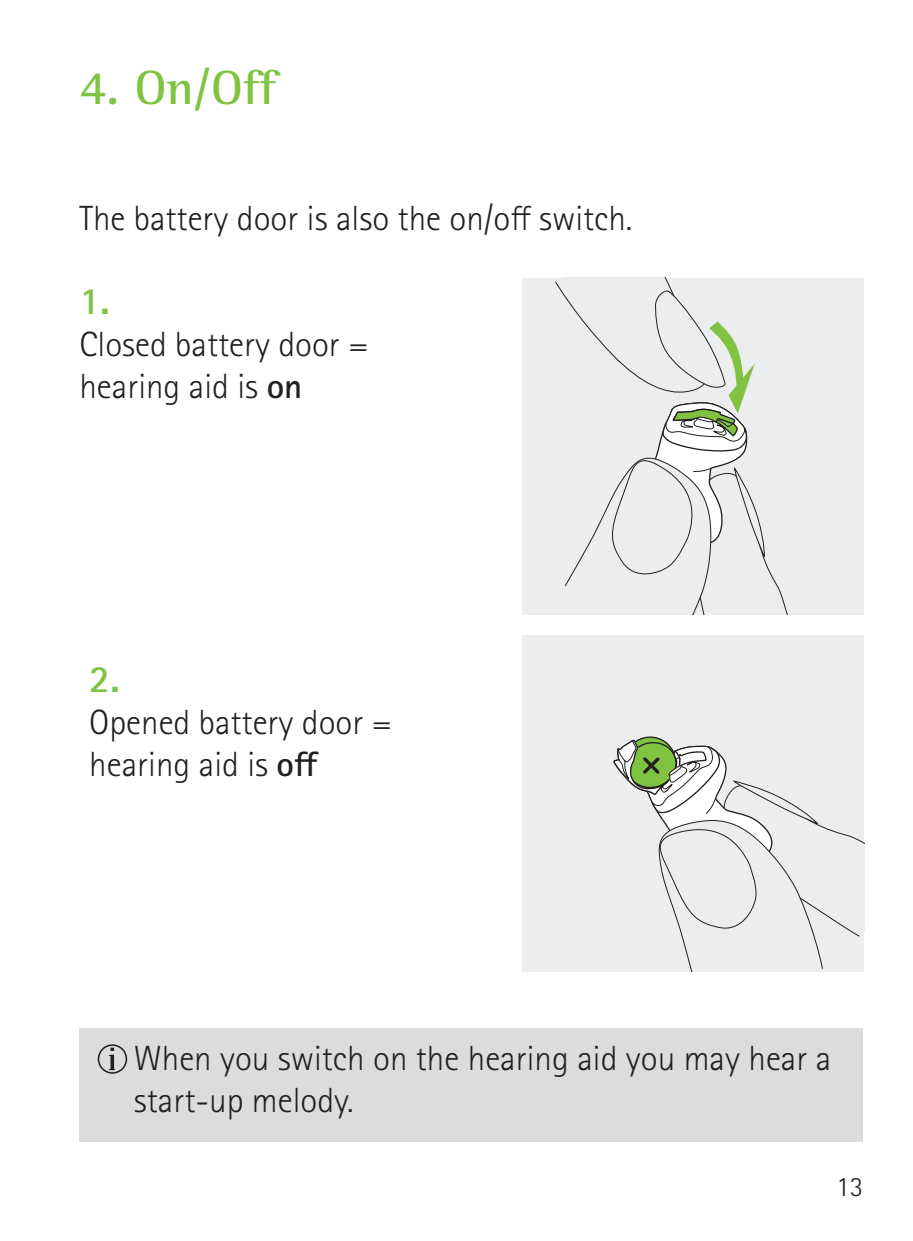
<style>
.page{position:relative;width:913px;height:1241px;background:#fff}
.page>*{position:absolute;margin:0;border:0;box-sizing:border-box;transform-origin:0 0}
.t1{font:700 49px "Rotis Semi Serif Pro";color:#80c341}
.t2{font:700 38.5px "Rotis Sans Serif Pro";color:#80c341}
.t3{font:300 35px/42px "Rotis Sans Serif Pro";color:#221f1f}
.t4{font:300 28px "Rotis Sans Serif Pro";color:#221f1f}
.s1{font-weight:700}
</style>
<div class="page">
<div style="left:522px;top:278px;width:341px;height:336px;background:#ecedee"></div>
<svg style="left:555px;top:278px;width:233px;height:336px"></svg>
<div style="left:523px;top:635px;width:341px;height:336px;background:#ecedee"></div>
<svg style="left:613px;top:736px;width:251px;height:235px"></svg>
<div style="left:79px;top:1027px;width:784px;height:114px;background:#dbdcde"></div>
<svg style="left:98px;top:1044px;width:29px;height:29px"></svg>
<h1 class="t1" style="left:79px;top:67px;width:203px">4. On/Off</h1>
<p class="t3" style="left:79px;top:199px;width:554px">The battery door is also the on/off switch.</p>
<p class="t2" style="left:79px;top:284px;width:32px">1.</p>
<p class="t3" style="left:79px;top:325px;width:291px">Closed battery door = hearing aid is <span class="s1">on</span></p>
<p class="t2" style="left:89px;top:662px;width:32px">2.</p>
<p class="t3" style="left:89px;top:703px;width:304px">Opened battery door = hearing aid is <span class="s1">off</span></p>
<p class="t3" style="left:134px;top:1039px;width:699px">When you switch on the hearing aid you may hear a start-up melody.</p>
<p class="t4" style="left:836px;top:1174px;width:29px">13</p>
</div>
